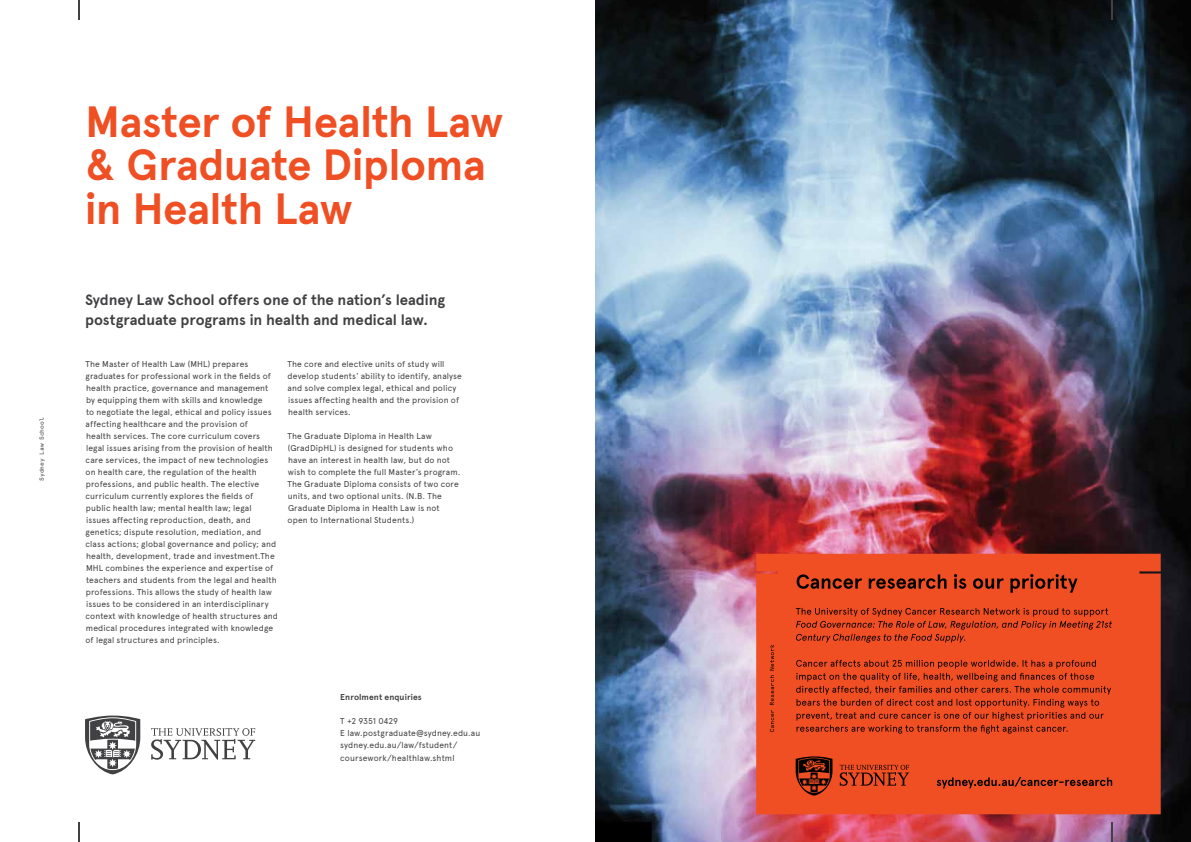
<style>
.page{position:relative;width:1191px;height:842px;background:#fff}
.page>*{position:absolute;margin:0;border:0;box-sizing:border-box;transform-origin:0 0}
.t1{font:700 43.8px/43.8px "Apercu Pro";letter-spacing:-.01em;color:#f04e23}
.t2{font:700 15px/20px "Apercu Pro";letter-spacing:-.005em;color:#414042}
.t3{font:8.5px/12px "Apercu Pro";letter-spacing:.015em;color:#414042}
.t4{font:700 8.5px "Apercu Pro";letter-spacing:.015em;color:#414042}
.t5{font:6px "Apercu Pro Mono";color:#414042}
</style>
<div class="page">
<img style="left:595px;top:0;width:596px;height:842px">
<div style="left:756px;top:554px;width:404px;height:260px;background:#f04e23"></div>
<svg style="left:796px;top:660px;width:315px;height:74px;background:#ce421d"></svg>
<svg style="left:796px;top:608px;width:316px;height:35px;background:#d1431e"></svg>
<svg style="left:796px;top:574px;width:281px;height:19px;background:#b23a19"></svg>
<svg style="left:770px;top:645px;width:4px;height:87px"></svg>
<svg style="left:839px;top:765px;width:70px;height:21px"></svg>
<svg style="left:795px;top:756px;width:37px;height:40px"></svg>
<svg style="left:936px;top:777px;width:176px;height:11px;background:#af3819"></svg>
<hr style="left:1110px;top:822px;width:2px;height:20px;background:#414042">
<hr style="left:1110px;top:0;width:2px;height:20px;background:#414042">
<svg style="left:151px;top:728px;width:104px;height:32px"></svg>
<svg style="left:85px;top:715px;width:55px;height:59px"></svg>
<svg style="left:79px;top:822px;width:1px;height:20px"></svg>
<svg style="left:79px;top:0;width:1px;height:20px"></svg>
<p class="t5" style="left:37px;top:481px;width:65px;rotate:-90deg">Sydney Law School</p>
<h1 class="t1" style="left:85px;top:98px;width:420px">Master of Health Law &amp; Graduate Diploma in Health Law</h1>
<h2 class="t2" style="left:85px;top:290px;width:361px">Sydney Law School offers one of the nation’s leading postgraduate programs in health and medical law.</h2>
<p class="t3" style="left:85px;top:357px;width:194px">The Master of Health Law (MHL) prepares graduates for professional work in the fields of health practice, governance and management by equipping them with skills and knowledge<br>to negotiate the legal, ethical and policy issues affecting healthcare and the provision of<br>health services. The core curriculum covers legal issues arising from the provision of health care services, the impact of new technologies on health care, the regulation of the health professions, and public health. The elective curriculum currently explores the fields of public health law; mental health law; legal<br>issues affecting reproduction, death, and genetics; dispute resolution, mediation, and class actions; global governance and policy; and health, development, trade and investment.The MHL combines the experience and expertise of teachers and students from the legal and health professions. This allows the study of health law issues to be considered in an interdisciplinary context with knowledge of health structures and medical procedures integrated with knowledge of legal structures and principles.</p>
<p class="t3" style="left:287px;top:357px;width:176px">The core and elective units of study will develop students’ ability to identify, analyse and solve complex legal, ethical and policy issues affecting health and the provision of health services.</p>
<p class="t3" style="left:287px;top:429px;width:174px">The Graduate Diploma in Health Law (GradDipHL) is designed for students who have an interest in health law, but do not wish to complete the full Master’s program.<br>The Graduate Diploma consists of two core units, and two optional units. (N.B. The Graduate Diploma in Health Law is not open to International Students.)</p>
<p class="t4" style="left:340px;top:691px;width:83px">Enrolment enquiries</p>
<p class="t3" style="left:340px;top:715px;width:141px">T +2 9351 0429<br>E law.postgraduate@sydney.edu.au sydney.edu.au/law/fstudent/ coursework/healthlaw.shtml</p>
</div>
